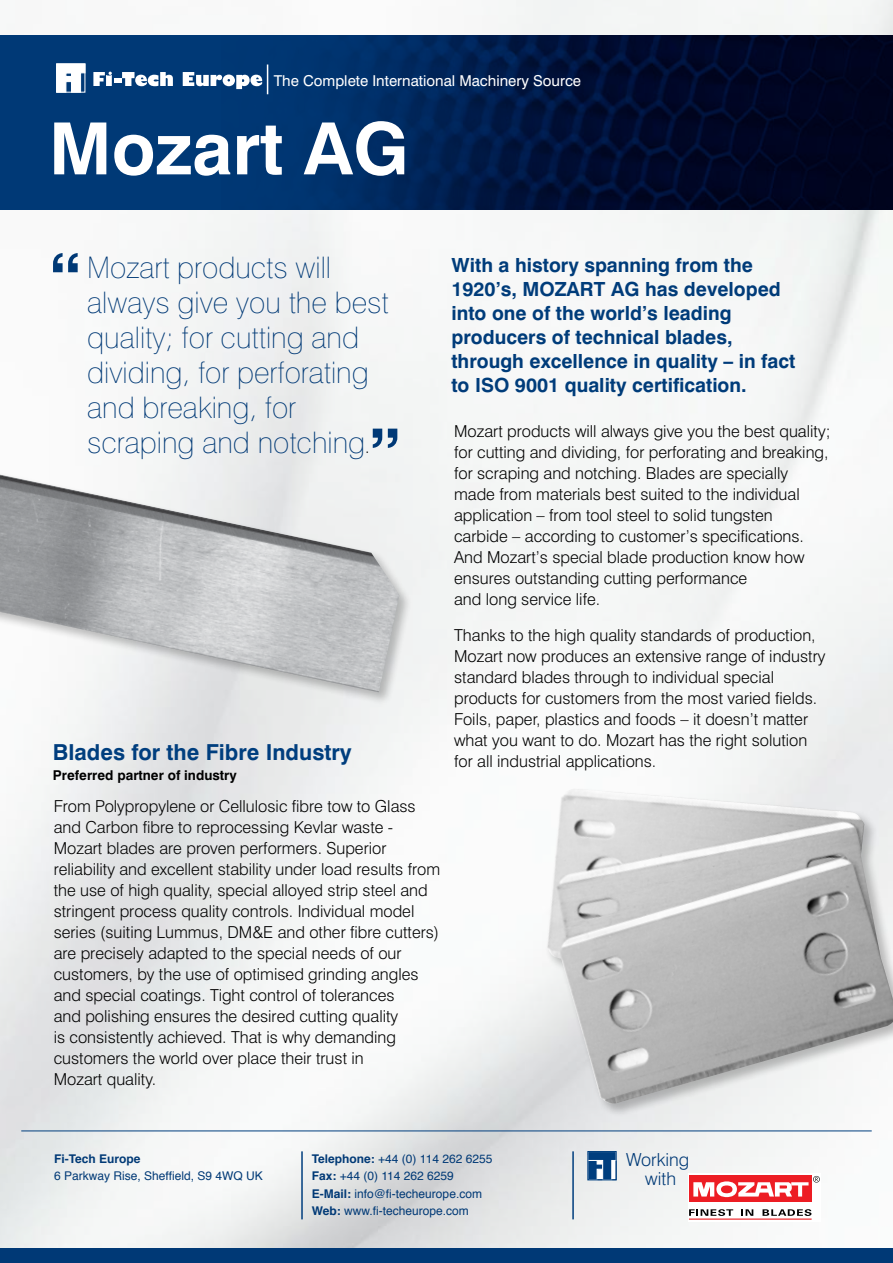
<style>
.page{position:relative;width:893px;height:1263px;background:#fff}
.page>*{position:absolute;margin:0;border:0;box-sizing:border-box;transform-origin:0 0}
.t1{font:700 72.15px "Swiss 721 BT";color:#fff}
.t2{font:700 70.05px "Swiss 721 BT";color:#003976}
.t3{font:100 29.7px/34.8px "Swiss 721 BT";color:#003976}
.t4{font:700 22.05px "Swiss 721 BT";color:#003e7e}
.t5{font:700 19.5px/24px "Swiss 721 BT";color:#003e7e}
.t6{font:300 18px/19px "Swiss 721 BT";color:#003976;text-align:center}
.t7{font:300 16.5px/21px "Swiss 721 BT";color:#000}
.t8{font:15px "Swiss 721 BT";color:#fff}
.t9{font:700 13.5px "Swiss 721 BT";color:#000}
.t10{font:12px/17.4px "Helvetica";color:#003976}
.t11{font:700 12px "Helvetica";color:#003976}
.s1{font-weight:300;font-size:16.5px;color:#000}
.s2{font-weight:700}
</style>
<div class="page">
<img style="left:0;top:0;width:893px;height:1248px">
<div style="left:0;top:35px;width:893px;height:174px;background:#003976"></div>
<img style="left:266px;top:35px;width:627px;height:174px">
<div style="left:0;top:1248px;width:893px;height:15px;background:#003976"></div>
<div style="left:545px;top:787px;width:348px;height:331px;background:#000;opacity:.25"></div>
<img style="left:546px;top:789px;width:347px;height:317px">
<div style="left:0;top:446px;width:413px;height:260px;background:#000;opacity:.25"></div>
<img style="left:0;top:474px;width:399px;height:218px">
<svg style="left:93px;top:72px;width:80px;height:14px"></svg>
<svg style="left:58px;top:66px;width:25px;height:24px"></svg>
<div style="left:56px;top:64px;width:29px;height:28px;border:1px solid #fff"></div>
<svg style="left:183px;top:65px;width:85px;height:29px"></svg>
<svg style="left:590px;top:1153px;width:24px;height:25px"></svg>
<div style="left:588px;top:1151px;width:28px;height:29px;border:1px solid #003e7e"></div>
<hr style="left:301px;top:1151px;width:2px;height:68px;background:#003e7e">
<hr style="left:572px;top:1151px;width:2px;height:68px;background:#003e7e">
<div style="left:688px;top:1173px;width:133px;height:49px;background:#fff"></div>
<svg style="left:689px;top:1209px;width:44px;height:7px"></svg>
<svg style="left:741px;top:1209px;width:12px;height:7px"></svg>
<svg style="left:762px;top:1209px;width:49px;height:7px"></svg>
<div style="left:689px;top:1176px;width:122px;height:26px;background:#ed1d24"></div>
<svg style="left:693px;top:1176px;width:127px;height:21px"></svg>
<hr style="left:689px;top:1218px;width:123px;height:2px;background:#ed1d24">
<hr style="left:21px;top:1130px;width:851px;height:1px;background:#003e7e">
<p class="t8" style="left:274px;top:71px;width:309px">The Complete International Machinery Source</p>
<h1 class="t1" style="left:49px;top:105px;width:362px">Mozart AG</h1>
<h2 class="t2" style="left:50px;top:237px;width:32px">“</h2>
<h3 class="t3" style="left:87px;top:250px;width:303px">Mozart products will always give you the best quality; for cutting and dividing, for perforating and breaking, for scraping and notching<span class="s1">.</span></h3>
<h2 class="t2" style="left:370px;top:411px;width:32px">”</h2>
<h3 class="t4" style="left:53px;top:739px;width:300px">Blades for the Fibre Industry</h3>
<p class="t9" style="left:53px;top:767px;width:185px">Preferred partner of industry</p>
<p class="t7" style="left:54px;top:795px;width:388px">From Polypropylene or Cellulosic fibre tow to Glass and Carbon fibre to reprocessing Kevlar waste - Mozart blades are proven performers. Superior reliability and excellent stability under load results from the use of high quality, special alloyed strip steel and stringent process quality controls. Individual model series (suiting Lummus, DM&amp;E and other fibre cutters) are precisely adapted to the special needs of our customers, by the use of optimised grinding angles and special coatings. Tight control of tolerances<br>and polishing ensures the desired cutting quality<br>is consistently achieved. That is why demanding customers the world over place their trust in<br>Mozart quality.</p>
<p class="t5" style="left:451px;top:253px;width:345px">With a history spanning from the 1920’s, MOZART AG has developed into one of the world’s leading producers of technical blades, through excellence in quality – in fact to ISO 9001 quality certification.</p>
<p class="t7" style="left:454px;top:420px;width:378px">Mozart products will always give you the best quality; for cutting and dividing, for perforating and breaking, for scraping and notching. Blades are specially made from materials best suited to the individual application – from tool steel to solid tungsten carbide – according to customer’s specifications.<br>And Mozart’s special blade production know how ensures outstanding cutting performance<br>and long service life.</p>
<p class="t7" style="left:454px;top:624px;width:373px">Thanks to the high quality standards of production, Mozart now produces an extensive range of industry standard blades through to individual special products for customers from the most varied fields.<br>Foils, paper, plastics and foods – it doesn’t matter what you want to do. Mozart has the right solution for all industrial applications.</p>
<p class="t11" style="left:54px;top:1149px;width:88px">Fi-Tech Europe</p>
<p class="t10" style="left:54px;top:1168px;width:210px">6 Parkway Rise, Sheffield, S9 4WQ UK</p>
<p class="t10" style="left:312px;top:1150px;width:182px"><span class="s2">Telephone:</span> +44 (0) 114 262 6255<br><span class="s2">Fax:</span> +44 (0) 114 262 6259<br><span class="s2">E-Mail:</span> info@fi-techeurope.com<br><span class="s2">Web:</span> www.fi-techeurope.com</p>
<p class="t6" style="left:626px;top:1150px;width:65px">Working with</p>
</div>
